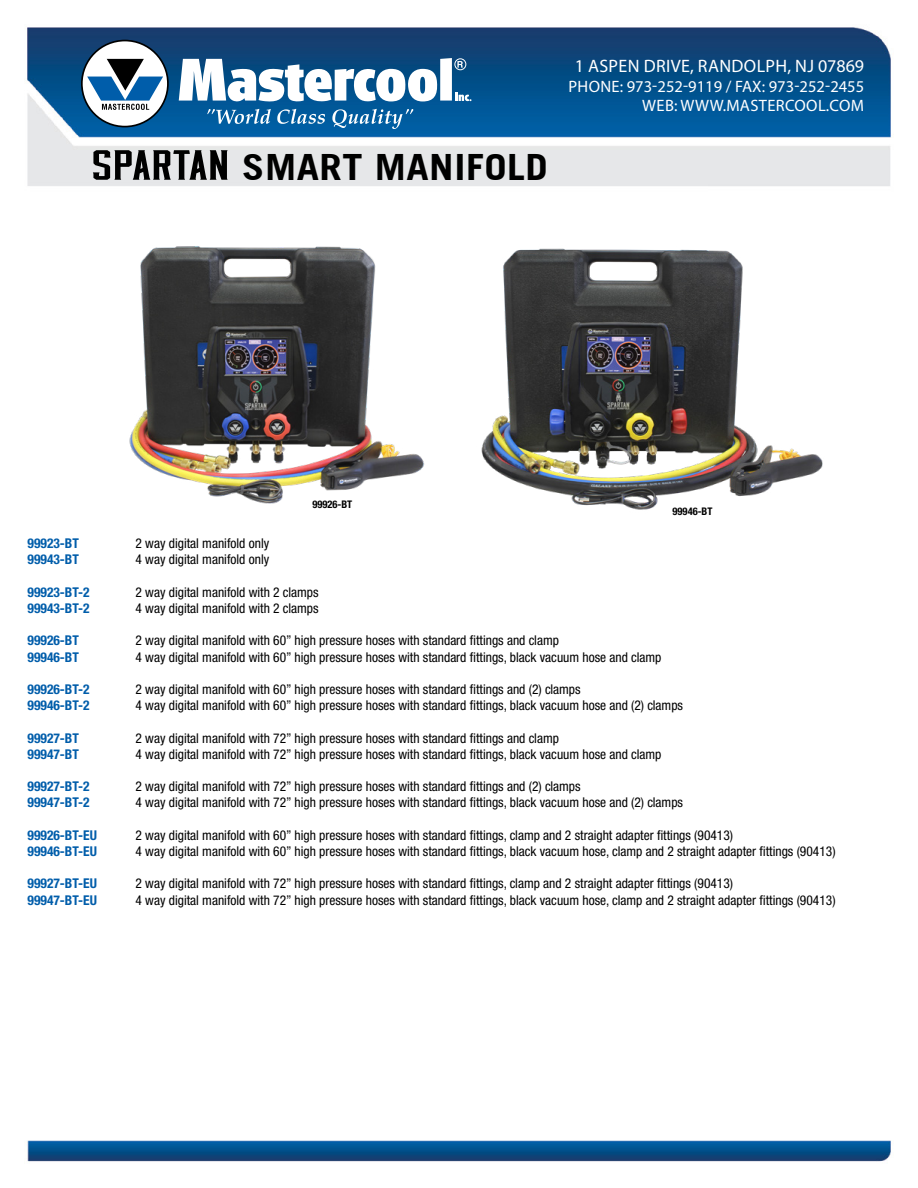
<style>
.page{position:relative;width:918px;height:1188px;background:#fff}
.page>*{position:absolute;margin:0;border:0;box-sizing:border-box;transform-origin:0 0}
.t1{font:700 35.4px "Trade Gothic";letter-spacing:.015em;color:#000;scale:1.13 1}
.t2{font:18px "Myriad Pro";letter-spacing:.02em;color:#fff}
.t3{font:16.5px/19.8px "Myriad Pro";letter-spacing:.005em;color:#fff;text-align:right}
.t4{font:condensed 13.5px "Helvetica Neue";color:#000}
.t5{font:700 condensed 13.5px "Helvetica Neue";color:#005daa}
.t6{font:700 condensed 10.5px "Helvetica Neue";color:#000}
</style>
<div class="page">
<img style="left:24px;top:27px;width:868px;height:1135px">
<div style="left:82px;top:41px;width:86px;height:86px;background:#fff;border-radius:50%"></div>
<div style="left:81px;top:40px;width:88px;height:87px;border:2px solid #000;border-radius:50%"></div>
<svg style="left:87px;top:59px;width:76px;height:51px"></svg>
<svg style="left:207px;top:109px;width:64px;height:15px"></svg>
<svg style="left:277px;top:109px;width:48px;height:15px"></svg>
<svg style="left:332px;top:109px;width:81px;height:20px;background:#387fb4"></svg>
<svg style="left:179px;top:58px;width:293px;height:45px"></svg>
<div style="left:454px;top:58px;width:12px;height:12px;border:1px solid #fff;border-radius:50%"></div>
<svg style="left:93px;top:150px;width:135px;height:30px;background:#6b6c6d"></svg>
<img style="left:111px;top:226px;width:270px;height:293px">
<img style="left:381px;top:226px;width:471px;height:315px">
<h1 class="t1" style="left:242px;top:146px;width:272px">SMART MANIFOLD</h1>
<h2 class="t2" style="left:575px;top:55px;width:291px">1 ASPEN DRIVE, RANDOLPH, NJ 07869</h2>
<p class="t3" style="left:568px;top:76px;width:297px">PHONE: 973-252-9119 / FAX: 973-252-2455<br>WEB: WWW.MASTERCOOL.COM</p>
<p class="t6" style="left:312px;top:498px;width:41px">99926-BT</p>
<p class="t6" style="left:673px;top:505px;width:41px">99946-BT</p>
<p class="t5" style="left:28px;top:535px;width:53px">99923-BT</p>
<p class="t4" style="left:136px;top:536px;width:135px">2 way digital manifold only</p>
<p class="t5" style="left:28px;top:551px;width:53px">99943-BT</p>
<p class="t4" style="left:136px;top:552px;width:135px">4 way digital manifold only</p>
<p class="t5" style="left:28px;top:584px;width:64px">99923-BT-2</p>
<p class="t4" style="left:136px;top:584px;width:185px">2 way digital manifold with 2 clamps</p>
<p class="t5" style="left:28px;top:600px;width:64px">99943-BT-2</p>
<p class="t4" style="left:136px;top:600px;width:185px">4 way digital manifold with 2 clamps</p>
<p class="t5" style="left:28px;top:632px;width:53px">99926-BT</p>
<p class="t4" style="left:136px;top:633px;width:425px">2 way digital manifold with 60” high pressure hoses with standard fittings and clamp</p>
<p class="t5" style="left:28px;top:649px;width:53px">99946-BT</p>
<p class="t4" style="left:136px;top:649px;width:527px">4 way digital manifold with 60” high pressure hoses with standard fittings, black vacuum hose and clamp</p>
<p class="t5" style="left:28px;top:681px;width:64px">99926-BT-2</p>
<p class="t4" style="left:136px;top:681px;width:447px">2 way digital manifold with 60” high pressure hoses with standard fittings and (2) clamps</p>
<p class="t5" style="left:28px;top:697px;width:64px">99946-BT-2</p>
<p class="t4" style="left:136px;top:698px;width:549px">4 way digital manifold with 60” high pressure hoses with standard fittings, black vacuum hose and (2) clamps</p>
<p class="t5" style="left:28px;top:730px;width:53px">99927-BT</p>
<p class="t4" style="left:136px;top:730px;width:425px">2 way digital manifold with 72” high pressure hoses with standard fittings and clamp</p>
<p class="t5" style="left:28px;top:746px;width:53px">99947-BT</p>
<p class="t4" style="left:136px;top:746px;width:527px">4 way digital manifold with 72” high pressure hoses with standard fittings, black vacuum hose and clamp</p>
<p class="t5" style="left:28px;top:778px;width:64px">99927-BT-2</p>
<p class="t4" style="left:136px;top:779px;width:447px">2 way digital manifold with 72” high pressure hoses with standard fittings and (2) clamps</p>
<p class="t5" style="left:28px;top:794px;width:64px">99947-BT-2</p>
<p class="t4" style="left:136px;top:795px;width:549px">4 way digital manifold with 72” high pressure hoses with standard fittings, black vacuum hose and (2) clamps</p>
<p class="t5" style="left:28px;top:827px;width:71px">99926-BT-EU</p>
<p class="t4" style="left:136px;top:827px;width:599px">2 way digital manifold with 60” high pressure hoses with standard fittings, clamp and 2 straight adapter fittings (90413)</p>
<p class="t5" style="left:28px;top:843px;width:71px">99946-BT-EU</p>
<p class="t4" style="left:136px;top:843px;width:701px">4 way digital manifold with 60” high pressure hoses with standard fittings, black vacuum hose, clamp and 2 straight adapter fittings (90413)</p>
<p class="t5" style="left:28px;top:875px;width:71px">99927-BT-EU</p>
<p class="t4" style="left:136px;top:876px;width:599px">2 way digital manifold with 72” high pressure hoses with standard fittings, clamp and 2 straight adapter fittings (90413)</p>
<p class="t5" style="left:28px;top:892px;width:71px">99947-BT-EU</p>
<p class="t4" style="left:136px;top:892px;width:701px">4 way digital manifold with 72” high pressure hoses with standard fittings, black vacuum hose, clamp and 2 straight adapter fittings (90413)</p>
</div>
